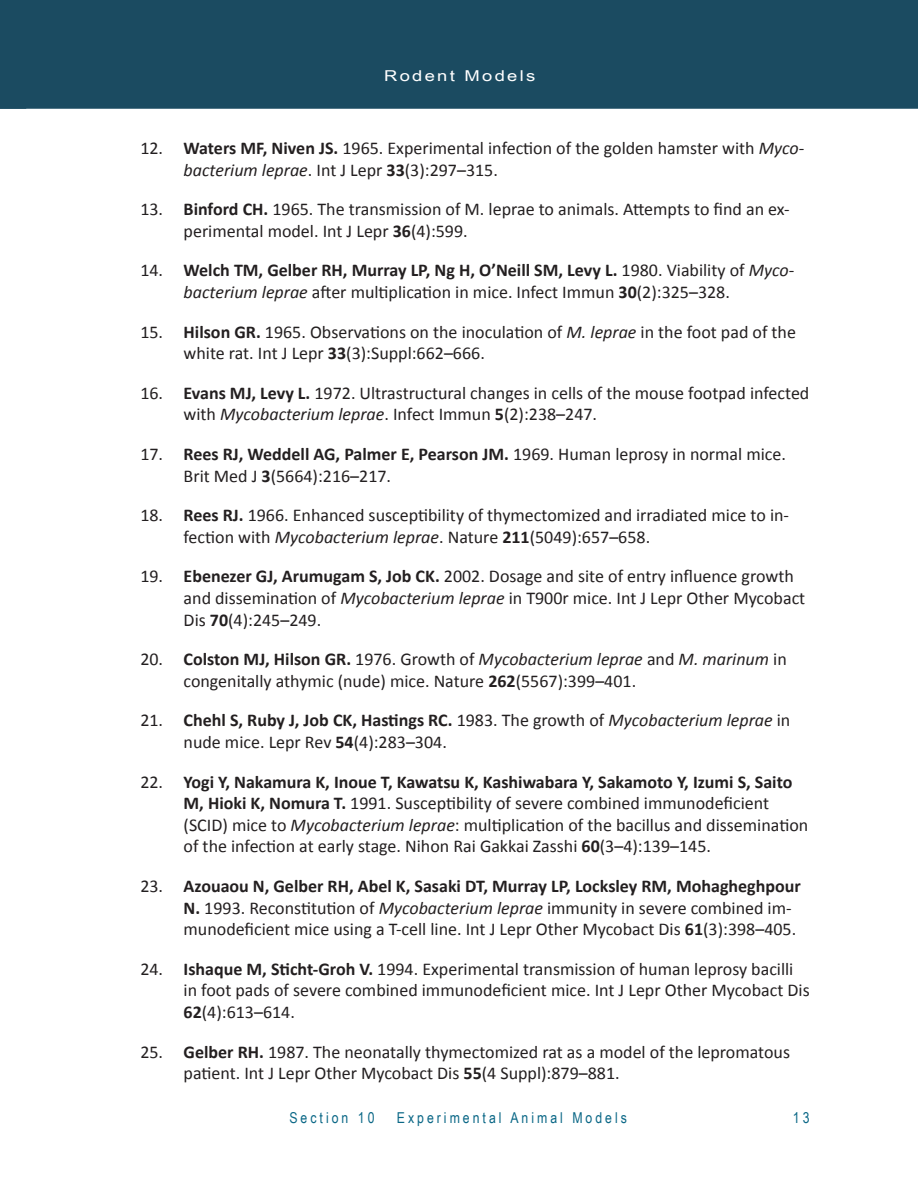
<style>
.page{position:relative;width:918px;height:1188px;background:#fff}
.page>*{position:absolute;margin:0;border:0;box-sizing:border-box;transform-origin:0 0}
.Bibliography{font:18px/21.6px "Calibri";color:#231f20}
.t1{font:15px "Arial Narrow";letter-spacing:.2em;color:#0a6786}
.t2{font:15px "Arial Narrow";letter-spacing:.1em;color:#fff;scale:1.5 1}
.s1{font-weight:700}
.s2{font-style:italic}
</style>
<div class="page">
<div style="left:0;top:0;width:918px;height:109px;background:#1b4b61"></div>
<p class="t2" style="left:384px;top:65px;width:102px">Rodent Models</p>
<p class="Bibliography" style="left:184px;top:136px;width:622px;text-indent:-43px">12. <span class="s1">Waters MF, Niven JS.</span> 1965. Experimental infection of the golden hamster with <span class="s2">Myco&shy;bacterium leprae</span>. Int J Lepr <span class="s1">33</span>(3):297–315.</p>
<p class="Bibliography" style="left:184px;top:197px;width:608px;text-indent:-43px">13. <span class="s1">Binford CH.</span> 1965. The transmission of M. leprae to animals. Attempts to find an ex&shy;perimental model. Int J Lepr <span class="s1">36</span>(4):599.</p>
<p class="Bibliography" style="left:184px;top:259px;width:612px;text-indent:-43px">14. <span class="s1">Welch TM, Gelber RH, Murray LP, Ng H, O’Neill SM, Levy L.</span> 1980. Viability of <span class="s2">Myco&shy;bacterium leprae</span> after multiplication in mice. Infect Immun <span class="s1">30</span>(2):325–328.</p>
<p class="Bibliography" style="left:184px;top:320px;width:614px;text-indent:-43px">15. <span class="s1">Hilson GR.</span> 1965. Observations on the inoculation of <span class="s2">M. leprae</span> in the foot pad of the white rat. Int J Lepr <span class="s1">33</span>(3):Suppl:662–666.</p>
<p class="Bibliography" style="left:184px;top:381px;width:627px;text-indent:-43px">16. <span class="s1">Evans MJ, Levy L.</span> 1972. Ultrastructural changes in cells of the mouse footpad infected with <span class="s2">Mycobacterium leprae</span>. Infect Immun <span class="s1">5</span>(2):238–247.</p>
<p class="Bibliography" style="left:184px;top:442px;width:604px;text-indent:-43px">17. <span class="s1">Rees RJ, Weddell AG, Palmer E, Pearson JM.</span> 1969. Human leprosy in normal mice.<br>Brit Med J <span class="s1">3</span>(5664):216–217.</p>
<p class="Bibliography" style="left:184px;top:503px;width:607px;text-indent:-43px">18. <span class="s1">Rees RJ.</span> 1966. Enhanced susceptibility of thymectomized and irradiated mice to in&shy;fection with <span class="s2">Mycobacterium leprae</span>. Nature <span class="s1">211</span>(5049):657–658.</p>
<p class="Bibliography" style="left:184px;top:565px;width:623px;text-indent:-43px">19. <span class="s1">Ebenezer GJ, Arumugam S, Job CK.</span> 2002. Dosage and site of entry influence growth and dissemination of <span class="s2">Mycobacterium leprae</span> in T900r mice. Int J Lepr Other Mycobact<br>Dis <span class="s1">70</span>(4):245–249.</p>
<p class="Bibliography" style="left:184px;top:648px;width:605px;text-indent:-43px">20. <span class="s1">Colston MJ, Hilson GR.</span> 1976. Growth of <span class="s2">Mycobacterium leprae</span> and <span class="s2">M. marinum</span> in congenitally athymic (nude) mice. Nature <span class="s1">262</span>(5567):399–401.</p>
<p class="Bibliography" style="left:184px;top:709px;width:608px;text-indent:-43px">21. <span class="s1">Chehl S, Ruby J, Job CK, Hastings RC.</span> 1983. The growth of <span class="s2">Mycobacterium leprae</span> in nude mice. Lepr Rev <span class="s1">54</span>(4):283–304.</p>
<p class="Bibliography" style="left:184px;top:770px;width:626px;text-indent:-43px">22. <span class="s1">Yogi Y, Nakamura K, Inoue T, Kawatsu K, Kashiwabara Y, Sakamoto Y, Izumi S, Saito M, Hioki K, Nomura T.</span> 1991. Susceptibility of severe combined immunodeficient (SCID) mice to <span class="s2">Mycobacterium leprae</span>: multiplication of the bacillus and dissemination of the infection at early stage. Nihon Rai Gakkai Zasshi <span class="s1">60</span>(3–4):139–145.</p>
<p class="Bibliography" style="left:184px;top:874px;width:619px;text-indent:-43px">23. <span class="s1">Azouaou N, Gelber RH, Abel K, Sasaki DT, Murray LP, Locksley RM, Mohagheghpour<br>N.</span> 1993. Reconstitution of <span class="s2">Mycobacterium leprae</span> immunity in severe combined im&shy;munodeficient mice using a T-cell line. Int J Lepr Other Mycobact Dis <span class="s1">61</span>(3):398–405.</p>
<p class="Bibliography" style="left:184px;top:957px;width:628px;text-indent:-43px">24. <span class="s1">Ishaque M, Sticht-Groh V.</span> 1994. Experimental transmission of human leprosy bacilli in foot pads of severe combined immunodeficient mice. Int J Lepr Other Mycobact Dis<br><span class="s1">62</span>(4):613–614.</p>
<p class="Bibliography" style="left:184px;top:1040px;width:608px;text-indent:-43px">25. <span class="s1">Gelber RH.</span> 1987. The neonatally thymectomized rat as a model of the lepromatous patient. Int J Lepr Other Mycobact Dis <span class="s1">55</span>(4 Suppl):879–881.</p>
<p class="t1" style="left:289px;top:1107px;width:87px">Section 10</p>
<p class="t1" style="left:397px;top:1107px;width:232px">Experimental Animal Models</p>
<p class="t1" style="left:793px;top:1107px;width:18px">13</p>
</div>
